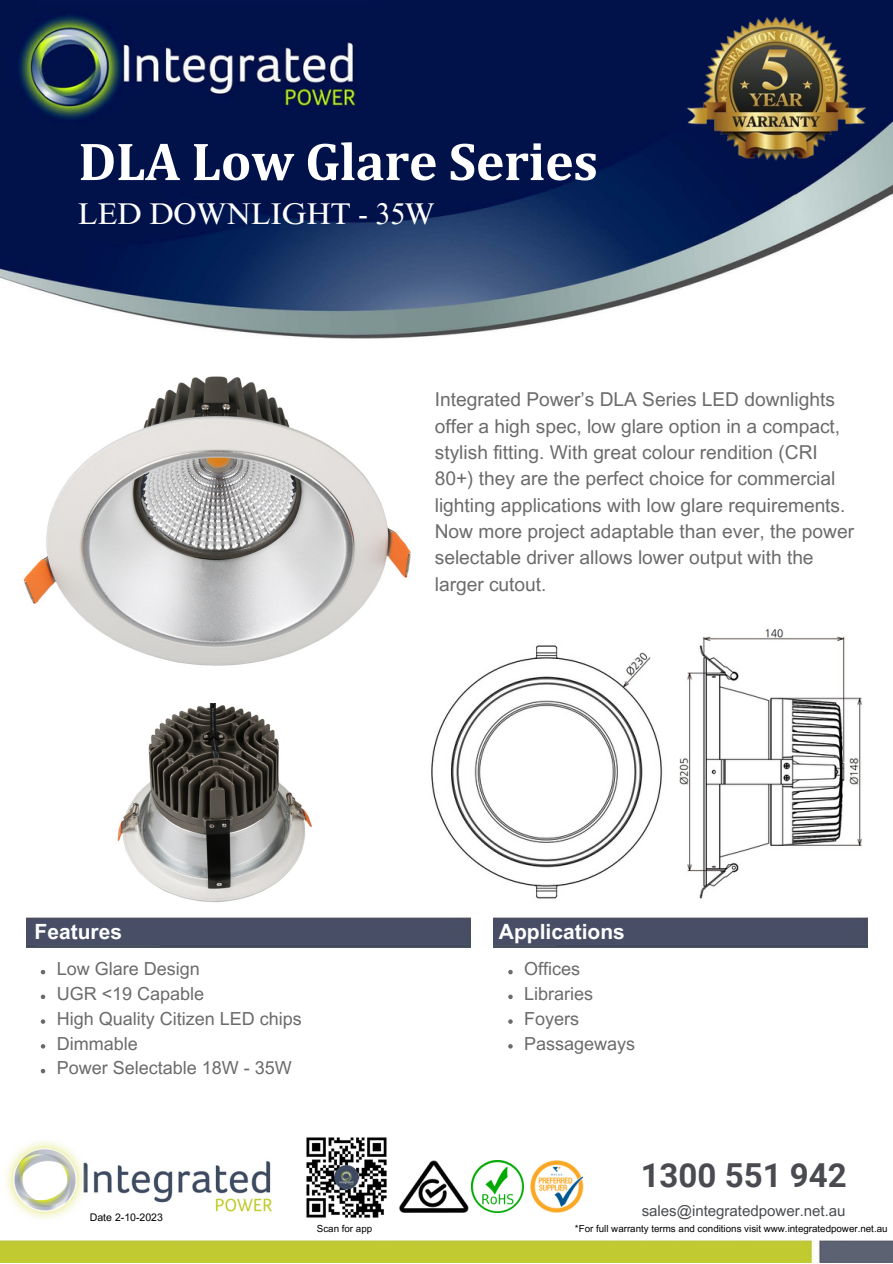
<style>
.page{position:relative;width:893px;height:1264px;background:#fff}
.page>*{position:absolute;margin:0;border:0;box-sizing:border-box;transform-origin:0 0}
.t1{font:700 54px "Cambria";letter-spacing:-.01em;color:#fff}
.t2{font:700 33px "Roboto";color:#494b50}
.t3{font:30px "Times NRMT Pro";letter-spacing:-.005em;color:#fff}
.t4{font:700 21px "Arial MT Pro";color:#fff}
.t5{font:19.2px/26.2px "Arial MT Pro";color:#6b6b6b}
.t6{font:18px "Arial MT Pro";color:#6b6b6b}
.t7{font:15px "Arial MT Pro";color:#494b50}
.t8{font:10.5px "Arial MT Pro";color:#000}
.t9{font:9.75px "Arial MT Pro";color:#000}
</style>
<div class="page">
<img style="left:0;top:0;width:892px;height:339px">
<div style="left:35px;top:0;width:334px;height:91px;background:#01124c"></div>
<img style="left:0;top:7px;width:401px;height:117px">
<img style="left:686px;top:18px;width:179px;height:143px">
<img style="left:6px;top:1141px;width:265px;height:78px">
<img style="left:0;top:1240px;width:892px;height:22px">
<img style="left:472px;top:1160px;width:52px;height:52px">
<img style="left:399px;top:1160px;width:69px;height:52px">
<img style="left:531px;top:1160px;width:52px;height:52px">
<img style="left:306px;top:1137px;width:81px;height:81px">
<img style="left:26px;top:917px;width:444px;height:30px">
<img style="left:493px;top:917px;width:374px;height:30px">
<img style="left:431px;top:629px;width:432px;height:270px">
<img style="left:117px;top:703px;width:195px;height:200px">
<img style="left:23px;top:376px;width:388px;height:290px">
<svg style="left:41px;top:969px;width:4px;height:5px"></svg>
<svg style="left:41px;top:994px;width:4px;height:5px"></svg>
<svg style="left:41px;top:1019px;width:4px;height:4px"></svg>
<svg style="left:41px;top:1044px;width:4px;height:4px"></svg>
<svg style="left:41px;top:1068px;width:4px;height:5px"></svg>
<svg style="left:508px;top:969px;width:4px;height:5px"></svg>
<svg style="left:508px;top:994px;width:4px;height:5px"></svg>
<svg style="left:508px;top:1019px;width:4px;height:4px"></svg>
<svg style="left:508px;top:1044px;width:4px;height:4px"></svg>
<p class="t1" style="left:78px;top:129px;width:521px">DLA Low Glare Series</p>
<p class="t3" style="left:77px;top:203px;width:358px">LED DOWNLIGHT - 35W</p>
<p class="t5" style="left:435px;top:389px;width:421px">Integrated Power’s DLA Series LED downlights offer a high spec, low glare option in a compact, stylish fitting. With great colour rendition (CRI 80+) they are the perfect choice for commercial lighting applications with low glare requirements.<br>Now more project adaptable than ever, the power selectable driver allows lower output with the larger cutout.</p>
<p class="t4" style="left:35px;top:923px;width:89px">Features</p>
<p class="t4" style="left:499px;top:923px;width:127px">Applications</p>
<p class="t6" style="left:57px;top:962px;width:144px">Low Glare Design</p>
<p class="t6" style="left:57px;top:987px;width:149px">UGR &lt;19 Capable</p>
<p class="t6" style="left:57px;top:1011px;width:246px">High Quality Citizen LED chips</p>
<p class="t6" style="left:57px;top:1036px;width:82px">Dimmable</p>
<p class="t6" style="left:57px;top:1061px;width:236px">Power Selectable 18W - 35W</p>
<p class="t6" style="left:524px;top:962px;width:57px">Offices</p>
<p class="t6" style="left:524px;top:987px;width:70px">Libraries</p>
<p class="t6" style="left:524px;top:1011px;width:56px">Foyers</p>
<p class="t6" style="left:524px;top:1036px;width:112px">Passageways</p>
<p class="t8" style="left:90px;top:1213px;width:75px">Date 2-10-2023</p>
<p class="t2" style="left:640px;top:1156px;width:207px">1300 551 942</p>
<p class="t7" style="left:641px;top:1204px;width:205px">sales@integratedpower.net.au</p>
<p class="t9" style="left:317px;top:1224px;width:57px">Scan for app</p>
<p class="t9" style="left:575px;top:1224px;width:314px">*For full warranty terms and conditions visit www.integratedpower.net.au</p>
</div>
